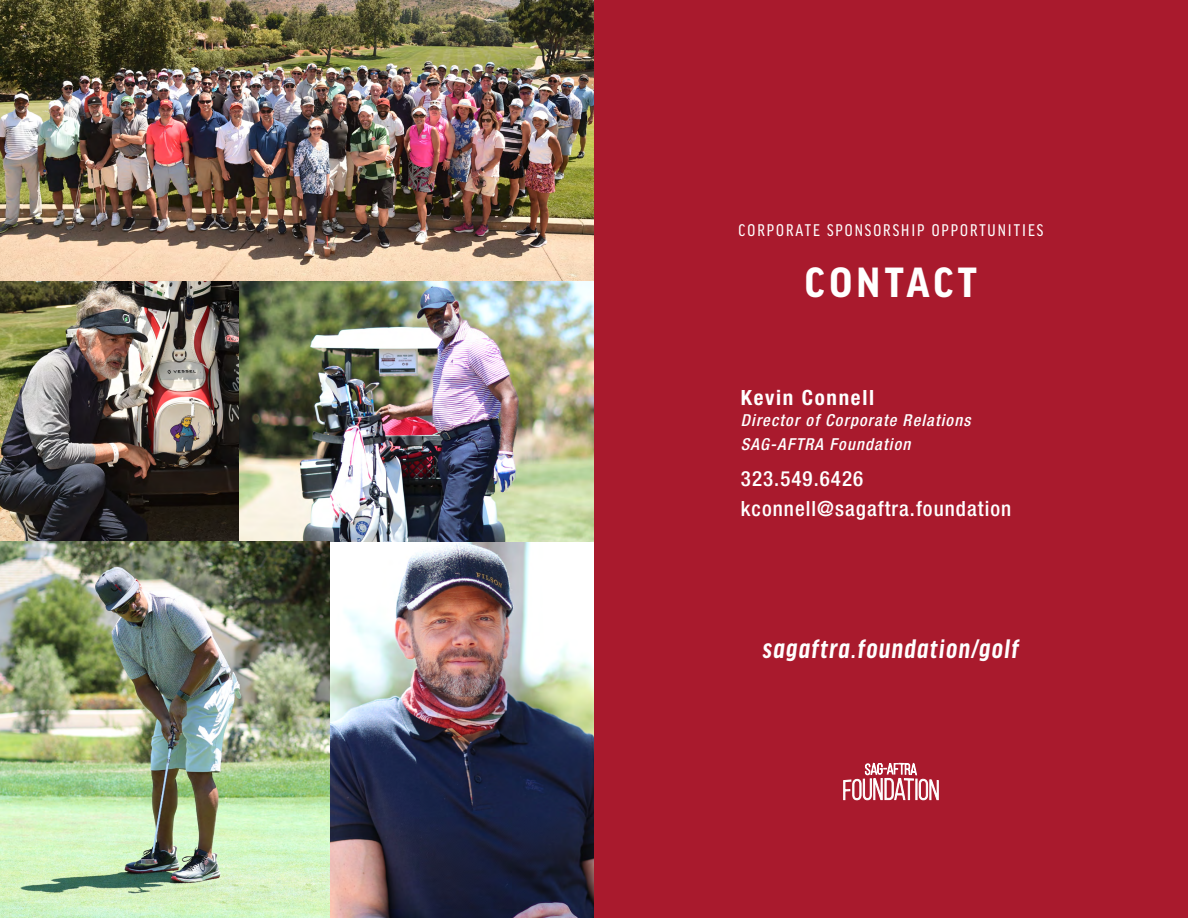
<style>
.page{position:relative;width:1188px;height:918px;background:#fff}
.page>*{position:absolute;margin:0;border:0;box-sizing:border-box;transform-origin:0 0}
.t1{font:700 45px "Good Headline Pro Narr";letter-spacing:.1em;color:#fff}
.t2{font:italic 700 condensed 28.5px "Good Headline Pro";letter-spacing:.05em;color:#fff}
.t3{font:500 condensed 21px/30px "Helvetica Neue LT Std";letter-spacing:.05em;color:#fff}
.t4{font:700 condensed 21px "Helvetica Neue LT Std";letter-spacing:.08em;color:#fff}
.t5{font:18px "Good Headline Pro Cond News";letter-spacing:.11em;color:#fff}
.t6{font:italic 500 condensed 16.5px/24px "Helvetica Neue LT Std";letter-spacing:.07em;color:#fff}
</style>
<div class="page">
<div style="left:551px;top:0;width:637px;height:918px;background:#a91a2d"></div>
<img style="left:0;top:0;width:594px;height:918px">
<svg style="left:843px;top:763px;width:96px;height:37px"></svg>
<p class="t5" style="left:739px;top:222px;width:306px">CORPORATE SPONSORSHIP OPPORTUNITIES</p>
<h1 class="t1" style="left:805px;top:260px;width:174px">CONTACT</h1>
<p class="t4" style="left:741px;top:384px;width:135px">Kevin Connell</p>
<p class="t6" style="left:741px;top:409px;width:231px">Director of Corporate Relations<br>SAG-AFTRA Foundation</p>
<p class="t3" style="left:741px;top:463px;width:272px">323.549.6426 kconnell@sagaftra.foundation</p>
<h2 class="t2" style="left:763px;top:635px;width:258px">sagaftra.foundation/golf</h2>
</div>
